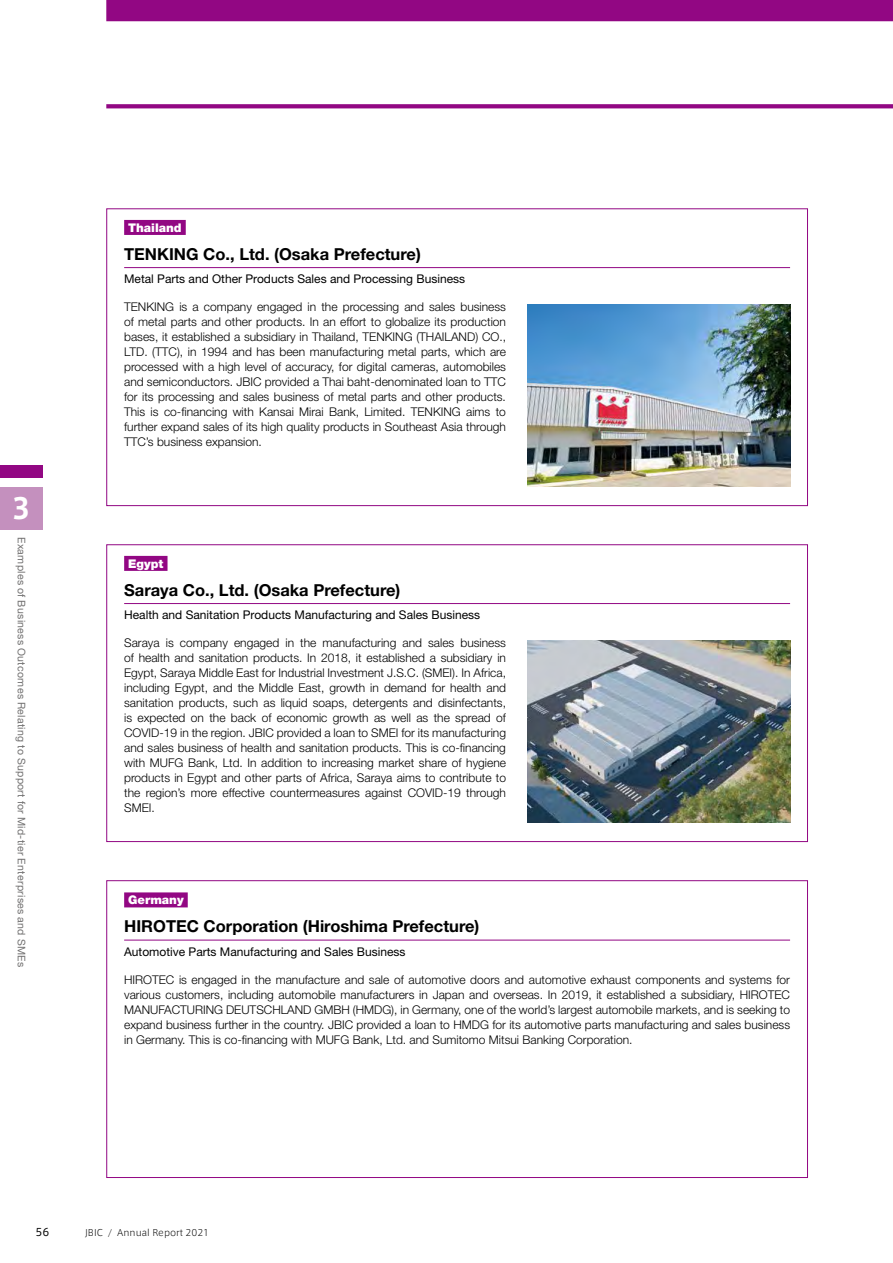
<style>
.page{position:relative;width:893px;height:1263px;background:#fff}
.page>*{position:absolute;margin:0;border:0;box-sizing:border-box;transform-origin:0 0}
.t1{font:700 28.5px "Axis Std";color:#fff}
.t2{font:700 16.5px "Helvetica Neue LT Std";color:#000}
.t3{font:300 12px/15px "Helvetica Neue LT Std";color:#000;text-align:justify}
.t4{font:12px "Helvetica Neue LT Std";color:#000}
.t5{font:900 12px "Helvetica Neue LT Std";color:#fff}
.t6{font:10.5px "Helvetica Neue LT Std";letter-spacing:.03em;color:#727171}
.t7{font:10.5px "Axis Latin Pro";color:#000}
.t8{font:300 9px "Axis Latin Pro";color:#000}
</style>
<div class="page">
<div style="left:0;top:487px;width:43px;height:43px;background:#c490be"></div>
<div style="left:0;top:465px;width:43px;height:13px;background:#920783"></div>
<div style="left:124px;top:220px;width:62px;height:15px;background:#920783"></div>
<hr style="left:124px;top:267px;width:666px;height:1px;background:#920783">
<div style="left:124px;top:892px;width:64px;height:15px;background:#920783"></div>
<hr style="left:124px;top:940px;width:666px;height:1px;background:#920783">
<img style="left:527px;top:304px;width:264px;height:183px">
<div style="left:124px;top:556px;width:44px;height:15px;background:#920783"></div>
<hr style="left:124px;top:603px;width:666px;height:1px;background:#920783">
<img style="left:527px;top:640px;width:264px;height:183px">
<svg style="left:106px;top:104px;width:787px;height:4px;background:#961288"></svg>
<div style="left:106px;top:0;width:787px;height:21px;background:#920783"></div>
<h1 class="t1" style="left:12px;top:486px;width:21px">3</h1>
<p class="t6" style="left:28px;top:537px;width:432px;rotate:90deg">Examples of Business Outcomes Relating to Support for Mid-tier Enterprises and SMEs</p>
<p class="t5" style="left:128px;top:220px;width:55px">Thailand</p>
<h2 class="t2" style="left:124px;top:244px;width:298px">TENKING Co., Ltd. (Osaka Prefecture)</h2>
<p class="t4" style="left:124px;top:272px;width:342px">Metal Parts and Other Products Sales and Processing Business</p>
<p class="t3" style="left:124px;top:299px;width:383px">TENKING is a company engaged in the processing and sales business of metal parts and other products. In an effort to globalize its production bases, it established a subsidiary in Thailand, TENKING (THAILAND) CO., LTD. (TTC), in 1994 and has been manufacturing metal parts, which are processed with a high level of accuracy, for digital cameras, automobiles and semiconductors. JBIC provided a Thai baht-denominated loan to TTC for its processing and sales business of metal parts and other products.<br>This is co-financing with Kansai Mirai Bank, Limited. TENKING aims to further expand sales of its high quality products in Southeast Asia through TTC’s business expansion.</p>
<p class="t5" style="left:128px;top:556px;width:37px">Egypt</p>
<h2 class="t2" style="left:124px;top:580px;width:278px">Saraya Co., Ltd. (Osaka Prefecture)</h2>
<p class="t4" style="left:124px;top:608px;width:358px">Health and Sanitation Products Manufacturing and Sales Business</p>
<p class="t3" style="left:124px;top:635px;width:383px">Saraya is company engaged in the manufacturing and sales business of health and sanitation products. In 2018, it established a subsidiary in Egypt, Saraya Middle East for Industrial Investment J.S.C. (SMEI). In Africa, including Egypt, and the Middle East, growth in demand for health and sanitation products, such as liquid soaps, detergents and disinfectants, is expected on the back of economic growth as well as the spread of COVID-19 in the region. JBIC provided a loan to SMEI for its manufacturing and sales business of health and sanitation products. This is co-financing with MUFG Bank, Ltd. In addition to increasing market share of hygiene products in Egypt and other parts of Africa, Saraya aims to contribute to the region’s more effective countermeasures against COVID-19 through SMEI.</p>
<p class="t5" style="left:128px;top:893px;width:57px">Germany</p>
<h2 class="t2" style="left:124px;top:916px;width:357px">HIROTEC Corporation (Hiroshima Prefecture)</h2>
<p class="t4" style="left:124px;top:944px;width:283px">Automotive Parts Manufacturing and Sales Business</p>
<p class="t3" style="left:124px;top:972px;width:667px">HIROTEC is engaged in the manufacture and sale of automotive doors and automotive exhaust components and systems for various customers, including automobile manufacturers in Japan and overseas. In 2019, it established a subsidiary, HIROTEC MANUFACTURING DEUTSCHLAND GMBH (HMDG), in Germany, one of the world’s largest automobile markets, and is seeking to expand business further in the country. JBIC provided a loan to HMDG for its automotive parts manufacturing and sales business in Germany. This is co-financing with MUFG Bank, Ltd. and Sumitomo Mitsui Banking Corporation.</p>
<p class="t7" style="left:35px;top:1225px;width:16px">56</p>
<p class="t8" style="left:85px;top:1227px;width:126px">JBIC / Annual Report 2021</p>
</div>
